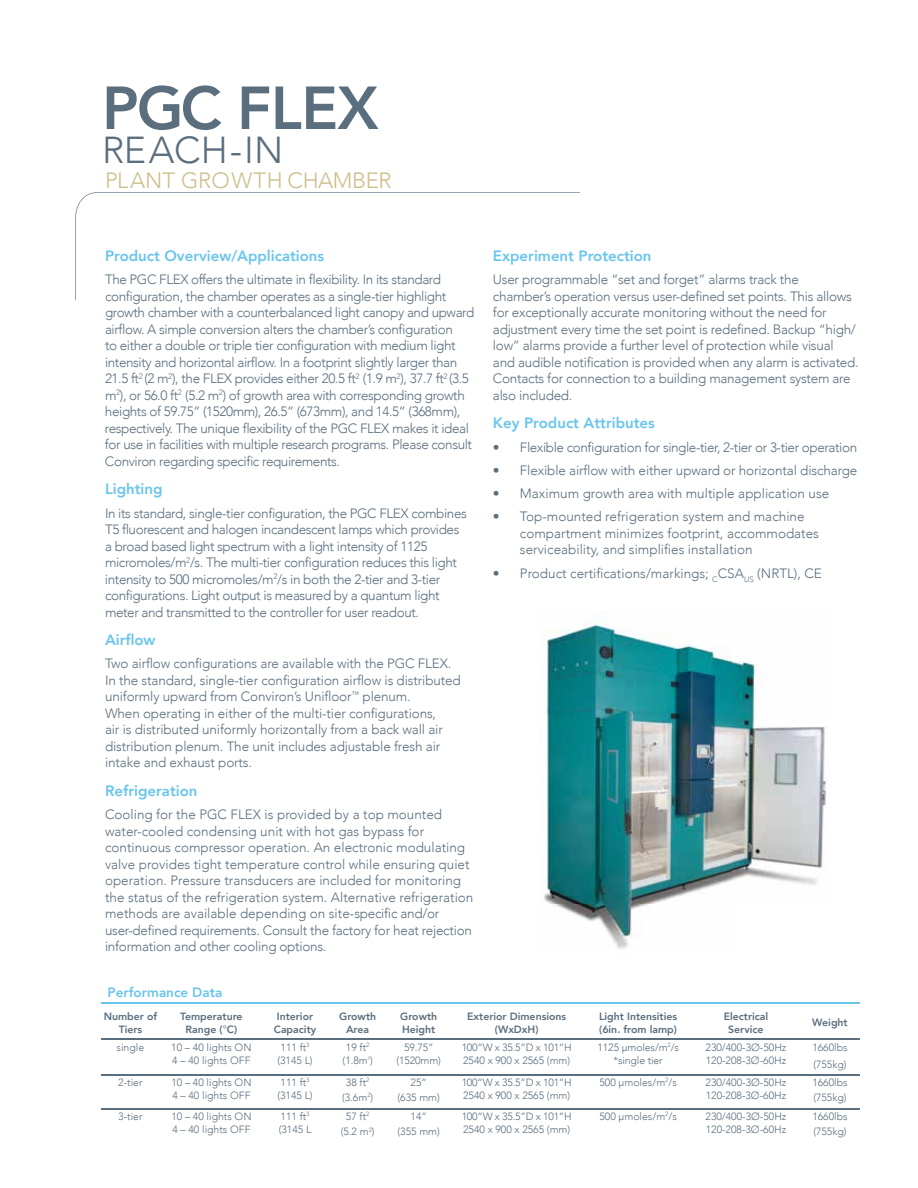
<style>
.page{position:relative;width:918px;height:1188px;background:#fff}
.page>*{position:absolute;margin:0;border:0;box-sizing:border-box;transform-origin:0 0}
.t1{font:800 60px "Avenir";letter-spacing:-.01em;color:#5a6e7e}
.t2{font:300 37.5px "Avenir";letter-spacing:.01em;color:#5a6e7e}
.t3{font:300 22.05px "Avenir";letter-spacing:-.02em;color:#ccbf8b}
.t4{font:800 15px "Avenir";color:#69c5ec}
.t5{font:300 13.5px/16.5px "Avenir";letter-spacing:-.02em;color:#5a6e7e}
.t6{font:300 13.5px/16.5px "Avenir";color:#5a6e7e}
.t7{font:800 13.5px "Avenir";color:#69c5ec}
.t8{font:300 10.5px/13.5px "Avenir";color:#5a6e7e}
.t9{font:800 10.5px/13.5px "Avenir";color:#5a6e7e;text-align:center}
.s1{font-weight:300}
</style>
<div class="page">
<svg style="left:75px;top:192px;width:505px;height:108px"></svg>
<hr style="left:102px;top:1002px;width:57px;height:2px;background:#69c5ec">
<hr style="left:159px;top:1002px;width:105px;height:2px;background:#69c5ec">
<hr style="left:264px;top:1002px;width:63px;height:2px;background:#69c5ec">
<hr style="left:327px;top:1002px;width:62px;height:2px;background:#69c5ec">
<hr style="left:389px;top:1002px;width:60px;height:2px;background:#69c5ec">
<hr style="left:449px;top:1002px;width:136px;height:2px;background:#69c5ec">
<hr style="left:585px;top:1002px;width:107px;height:2px;background:#69c5ec">
<hr style="left:692px;top:1002px;width:108px;height:2px;background:#69c5ec">
<hr style="left:800px;top:1002px;width:60px;height:2px;background:#69c5ec">
<hr style="left:102px;top:1039px;width:57px;height:1px;background:#5a6e7e">
<hr style="left:159px;top:1039px;width:105px;height:1px;background:#5a6e7e">
<hr style="left:264px;top:1039px;width:63px;height:1px;background:#5a6e7e">
<hr style="left:327px;top:1039px;width:62px;height:1px;background:#5a6e7e">
<hr style="left:389px;top:1039px;width:60px;height:1px;background:#5a6e7e">
<hr style="left:449px;top:1039px;width:136px;height:1px;background:#5a6e7e">
<hr style="left:585px;top:1039px;width:107px;height:1px;background:#5a6e7e">
<hr style="left:692px;top:1039px;width:108px;height:1px;background:#5a6e7e">
<hr style="left:800px;top:1039px;width:60px;height:1px;background:#5a6e7e">
<hr style="left:102px;top:1074px;width:57px;height:1px;background:#5a6e7e">
<hr style="left:159px;top:1074px;width:105px;height:1px;background:#5a6e7e">
<hr style="left:264px;top:1074px;width:63px;height:1px;background:#5a6e7e">
<hr style="left:449px;top:1074px;width:136px;height:1px;background:#5a6e7e">
<hr style="left:585px;top:1074px;width:107px;height:1px;background:#5a6e7e">
<hr style="left:692px;top:1074px;width:108px;height:1px;background:#5a6e7e">
<hr style="left:800px;top:1074px;width:60px;height:1px;background:#5a6e7e">
<hr style="left:800px;top:1108px;width:60px;height:1px;background:#5a6e7e">
<hr style="left:327px;top:1074px;width:62px;height:1px;background:#5a6e7e">
<hr style="left:389px;top:1074px;width:60px;height:1px;background:#5a6e7e">
<hr style="left:102px;top:1108px;width:57px;height:1px;background:#5a6e7e">
<hr style="left:159px;top:1108px;width:105px;height:1px;background:#5a6e7e">
<hr style="left:264px;top:1108px;width:63px;height:1px;background:#5a6e7e">
<hr style="left:327px;top:1108px;width:62px;height:1px;background:#5a6e7e">
<hr style="left:389px;top:1108px;width:60px;height:1px;background:#5a6e7e">
<hr style="left:449px;top:1108px;width:136px;height:1px;background:#5a6e7e">
<hr style="left:585px;top:1108px;width:107px;height:1px;background:#5a6e7e">
<hr style="left:692px;top:1108px;width:108px;height:1px;background:#5a6e7e">
<img style="left:544px;top:615px;width:283px;height:334px">
<h1 class="t1" style="left:102px;top:61px;width:278px">PGC FLEX</h1>
<h2 class="t2" style="left:102px;top:128px;width:183px">REACH-IN</h2>
<h3 class="t3" style="left:105px;top:168px;width:288px">PLANT GROWTH CHAMBER</h3>
<p class="t4" style="left:105px;top:244px;width:221px">Product Overview/Applications</p>
<p class="t5" style="left:105px;top:272px;width:371px">The PGC FLEX offers the ultimate in flexibility. In its standard configuration, the chamber operates as a single-tier highlight growth chamber with a counterbalanced light canopy and upward airflow. A simple conversion alters the chamber’s configuration<br>to either a double or triple tier configuration with medium light intensity and horizontal airflow. In a footprint slightly larger than 21.5 ft<sup>2</sup> (2 m<sup>2</sup>), the FLEX provides either 20.5 ft<sup>2</sup> (1.9 m<sup>2</sup>), 37.7 ft<sup>2</sup> (3.5 m<sup>2</sup>), or 56.0 ft<sup>2</sup> (5.2 m<sup>2</sup>) of growth area with corresponding growth heights of 59.75” (1520mm), 26.5” (673mm), and 14.5” (368mm), respectively. The unique flexibility of the PGC FLEX makes it ideal for use in facilities with multiple research programs. Please consult Conviron regarding specific requirements.</p>
<p class="t4" style="left:105px;top:478px;width:59px">Lighting</p>
<p class="t5" style="left:105px;top:505px;width:363px">In its standard, single-tier configuration, the PGC FLEX combines T5 fluorescent and halogen incandescent lamps which provides a broad based light spectrum with a light intensity of 1125 micromoles/m<sup>2</sup>/s. The multi-tier configuration reduces this light intensity to 500 micromoles/m<sup>2</sup>/s in both the 2-tier and 3-tier configurations. Light output is measured by a quantum light meter and transmitted to the controller for user readout.</p>
<p class="t4" style="left:105px;top:628px;width:52px">Airflow</p>
<p class="t5" style="left:105px;top:656px;width:357px">Two airflow configurations are available with the PGC FLEX.<br>In the standard, single-tier configuration airflow is distributed uniformly upward from Conviron’s Unifloor<sup>™</sup> plenum.<br>When operating in either of the multi-tier configurations,<br>air is distributed uniformly horizontally from a back wall air distribution plenum. The unit includes adjustable fresh air intake and exhaust ports.</p>
<p class="t4" style="left:105px;top:779px;width:94px">Refrigeration</p>
<p class="t6" style="left:105px;top:806px;width:370px">Cooling for the PGC FLEX is provided by a top mounted water-cooled condensing unit with hot gas bypass for continuous compressor operation. An electronic modulating valve provides tight temperature control while ensuring quiet operation. Pressure transducers are included for monitoring the status of the refrigeration system. Alternative refrigeration methods are available depending on site-specific and/or user-defined requirements. Consult the factory for heat rejection information and other cooling options.</p>
<p class="t4" style="left:493px;top:244px;width:160px">Experiment Protection</p>
<p class="t5" style="left:493px;top:272px;width:367px">User programmable “set and forget” alarms track the chamber’s operation versus user-defined set points. This allows for exceptionally accurate monitoring without the need for adjustment every time the set point is redefined. Backup “high/ low” alarms provide a further level of protection while visual and audible notification is provided when any alarm is activated.<br>Contacts for connection to a building management system are also included.</p>
<p class="t4" style="left:493px;top:412px;width:163px">Key Product Attributes</p>
<p class="t5" style="left:493px;top:439px;width:366px">• Flexible configuration for single-tier, 2-tier or 3-tier operation</p>
<p class="t5" style="left:493px;top:462px;width:366px">• Flexible airflow with either upward or horizontal discharge</p>
<p class="t6" style="left:493px;top:485px;width:338px">• Maximum growth area with multiple application use</p>
<p class="t6" style="left:520px;top:509px;width:301px;text-indent:-27px">• Top-mounted refrigeration system and machine compartment minimizes footprint, accommodates serviceability, and simplifies installation</p>
<p class="t6" style="left:493px;top:565px;width:331px">• Product certifications/markings; <sub>C</sub>CSA<sub>US</sub> (NRTL), CE</p>
<p class="t7" style="left:108px;top:982px;width:116px">Performance Data</p>
<p class="t9" style="left:104px;top:1009px;width:55px">Number of<br>Tiers</p>
<p class="t9" style="left:180px;top:1009px;width:64px">Temperature<br>Range (<span class="s1">°</span>C)</p>
<p class="t9" style="left:274px;top:1009px;width:44px;text-align:left">Interior<br>Capacity</p>
<p class="t9" style="left:339px;top:1009px;width:38px">Growth<br>Area</p>
<p class="t9" style="left:400px;top:1009px;width:38px;text-align:left">Growth<br>Height</p>
<p class="t9" style="left:467px;top:1009px;width:100px">Exterior Dimensions (WxDxH)</p>
<p class="t9" style="left:599px;top:1009px;width:80px;text-align:left">Light Intensities (6in. from lamp)</p>
<p class="t9" style="left:724px;top:1009px;width:46px">Electrical<br>Service</p>
<p class="t9" style="left:812px;top:1016px;width:37px">Weight</p>
<p class="t8" style="left:117px;top:1040px;width:29px">single</p>
<p class="t8" style="left:171px;top:1040px;width:82px">10 – 40 lights ON<br>4 – 40 lights OFF</p>
<p class="t8" style="left:277px;top:1040px;width:37px;text-align:center">111 ft<sup>3 </sup>(3145 L)</p>
<p class="t8" style="left:343px;top:1040px;width:32px;text-align:center">19 ft<sup>2 </sup>(1.8m<sup>²</sup>)</p>
<p class="t8" style="left:397px;top:1040px;width:46px;text-align:center">59.75” (1520mm)</p>
<p class="t8" style="left:462px;top:1040px;width:112px">100”W x 35.5”D x 101”H<br>2540 x 900 x 2565 (mm)</p>
<p class="t8" style="left:597px;top:1040px;width:83px;text-align:center">1125 µmoles/m<sup>2</sup>/s *single tier</p>
<p class="t8" style="left:706px;top:1040px;width:82px">230/400-3Ø-50Hz<br>120-208-3Ø-60Hz</p>
<p class="t8" style="left:812px;top:1039px;width:37px;line-height:16.8px">1660lbs (755kg)</p>
<p class="t8" style="left:118px;top:1076px;width:26px">2-tier</p>
<p class="t8" style="left:171px;top:1076px;width:82px">10 – 40 lights ON<br>4 – 40 lights OFF</p>
<p class="t8" style="left:277px;top:1076px;width:37px;text-align:center">111 ft<sup>3 </sup>(3145 L)</p>
<p class="t8" style="left:346px;top:1076px;width:25px">38 ft<sup>2</sup></p>
<p class="t8" style="left:411px;top:1076px;width:18px">25”</p>
<p class="t8" style="left:462px;top:1076px;width:112px">100”W x 35.5”D x 101”H<br>2540 x 900 x 2565 (mm)</p>
<p class="t8" style="left:600px;top:1076px;width:79px">500 µmoles/m<sup>2</sup>/s</p>
<p class="t8" style="left:706px;top:1076px;width:82px">230/400-3Ø-50Hz<br>120-208-3Ø-60Hz</p>
<p class="t8" style="left:812px;top:1076px;width:37px">1660lbs</p>
<p class="t8" style="left:342px;top:1091px;width:33px">(3.6m<sup>2</sup>)</p>
<p class="t8" style="left:398px;top:1091px;width:44px">(635 mm)</p>
<p class="t8" style="left:813px;top:1091px;width:35px">(755kg)</p>
<p class="t8" style="left:118px;top:1109px;width:26px">3-tier</p>
<p class="t8" style="left:171px;top:1109px;width:82px">10 – 40 lights ON<br>4 – 40 lights OFF</p>
<p class="t8" style="left:279px;top:1109px;width:34px">111 ft<sup>3 </sup>(3145 L</p>
<p class="t8" style="left:346px;top:1109px;width:25px">57 ft<sup>2</sup></p>
<p class="t8" style="left:411px;top:1109px;width:18px">14”</p>
<p class="t8" style="left:462px;top:1109px;width:112px">100”W x 35.5”D x 101”H<br>2540 x 900 x 2565 (mm)</p>
<p class="t8" style="left:600px;top:1109px;width:79px">500 µmoles/m<sup>2</sup>/s</p>
<p class="t8" style="left:706px;top:1109px;width:82px">230/400-3Ø-50Hz<br>120-208-3Ø-60Hz</p>
<p class="t8" style="left:812px;top:1109px;width:37px">1660lbs</p>
<p class="t8" style="left:341px;top:1125px;width:35px">(5.2 m<sup>2</sup>)</p>
<p class="t8" style="left:398px;top:1125px;width:44px">(355 mm)</p>
<p class="t8" style="left:813px;top:1125px;width:35px">(755kg)</p>
</div>
